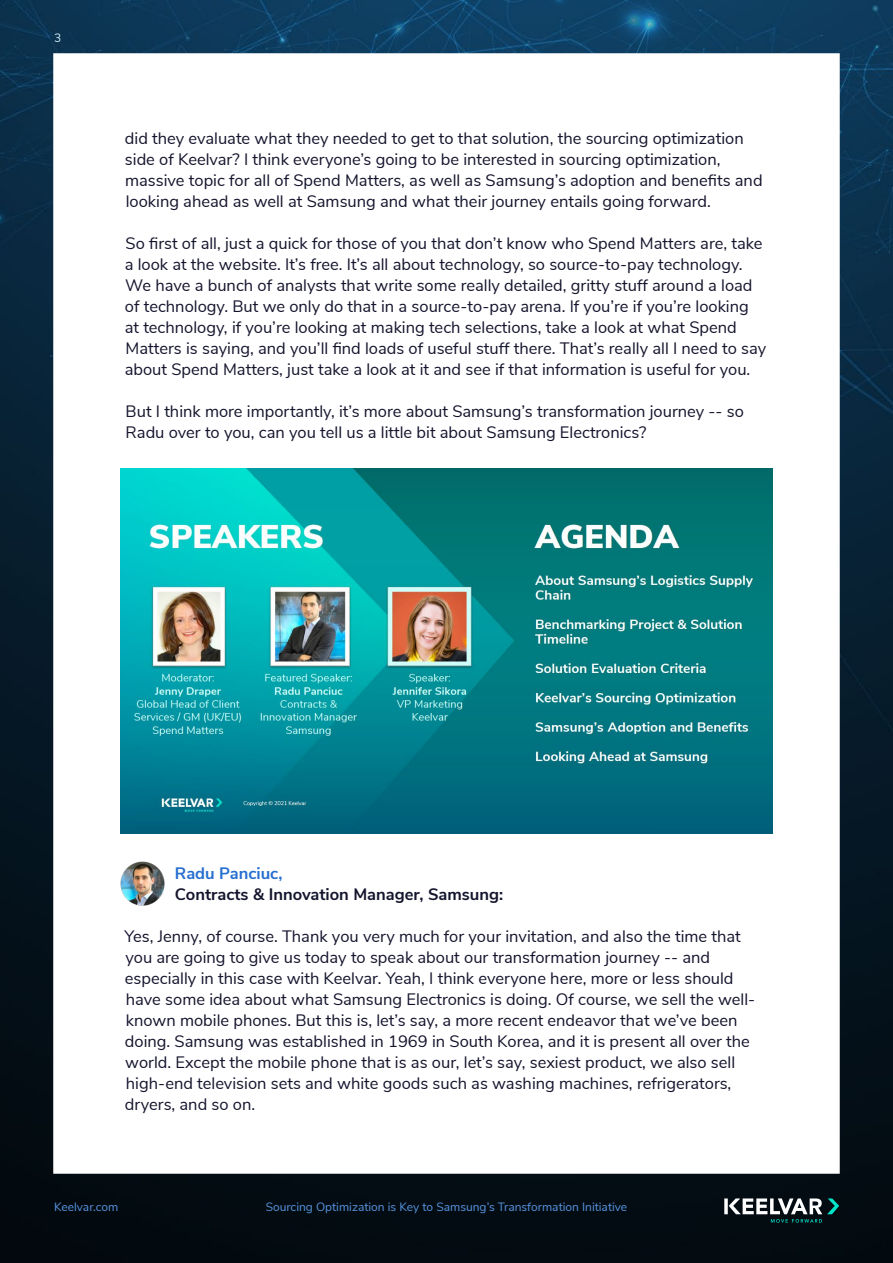
<style>
.page{position:relative;width:893px;height:1263px;background:#fff}
.page>*{position:absolute;margin:0;border:0;box-sizing:border-box;transform-origin:0 0}
.t1{font:16.5px/21px "Nunito Sans";color:#14142d}
.t2{font:700 16.5px "Nunito Sans";color:#14142d}
.t3{font:700 16.5px "Nunito Sans";color:#266ecf}
.t4{font:12px "Nunito Sans";color:#5794e0}
.t5{font:12px "Nunito Sans";color:#d1ecfc}
</style>
<div class="page">
<img style="left:0;top:0;width:893px;height:1263px">
<svg style="left:724px;top:1198px;width:115px;height:24px"></svg>
<div style="left:53px;top:53px;width:787px;height:1121px;background:#fff;border:2px solid #fff"></div>
<img style="left:121px;top:468px;width:651px;height:366px">
<img style="left:120px;top:861px;width:44px;height:44px">
<p class="t5" style="left:54px;top:29px;width:9px">3</p>
<p class="t1" style="left:125px;top:127px;width:639px">did they evaluate what they needed to get to that solution, the sourcing optimization side of Keelvar? I think everyone’s going to be interested in sourcing optimization, massive topic for all of Spend Matters, as well as Samsung’s adoption and benefits and looking ahead as well at Samsung and what their journey entails going forward.</p>
<p class="t1" style="left:125px;top:232px;width:643px">So first of all, just a quick for those of you that don’t know who Spend Matters are, take a look at the website. It’s free. It’s all about technology, so source-to-pay technology.<br>We have a bunch of analysts that write some really detailed, gritty stuff around a load of technology. But we only do that in a source-to-pay arena. If you’re if you’re looking at technology, if you’re looking at making tech selections, take a look at what Spend Matters is saying, and you’ll find loads of useful stuff there. That’s really all I need to say about Spend Matters, just take a look at it and see if that information is useful for you.</p>
<p class="t1" style="left:126px;top:400px;width:620px">But I think more importantly, it’s more about Samsung’s transformation journey -- so<br>Radu over to you, can you tell us a little bit about Samsung Electronics?</p>
<p class="t3" style="left:175px;top:861px;width:109px">Radu Panciuc,</p>
<p class="t2" style="left:175px;top:882px;width:330px">Contracts &amp; Innovation Manager, Samsung:</p>
<p class="t1" style="left:125px;top:925px;width:632px">Yes, Jenny, of course. Thank you very much for your invitation, and also the time that you are going to give us today to speak about our transformation journey -- and especially in this case with Keelvar. Yeah, I think everyone here, more or less should have some idea about what Samsung Electronics is doing. Of course, we sell the well&shy;known mobile phones. But this is, let’s say, a more recent endeavor that we’ve been doing. Samsung was established in 1969 in South Korea, and it is present all over the world. Except the mobile phone that is as our, let’s say, sexiest product, we also sell high-end television sets and white goods such as washing machines, refrigerators, dryers, and so on.</p>
<p class="t4" style="left:54px;top:1198px;width:66px">Keelvar.com</p>
<p class="t4" style="left:266px;top:1198px;width:363px">Sourcing Optimization is Key to Samsung’s Transformation Initiative</p>
</div>
